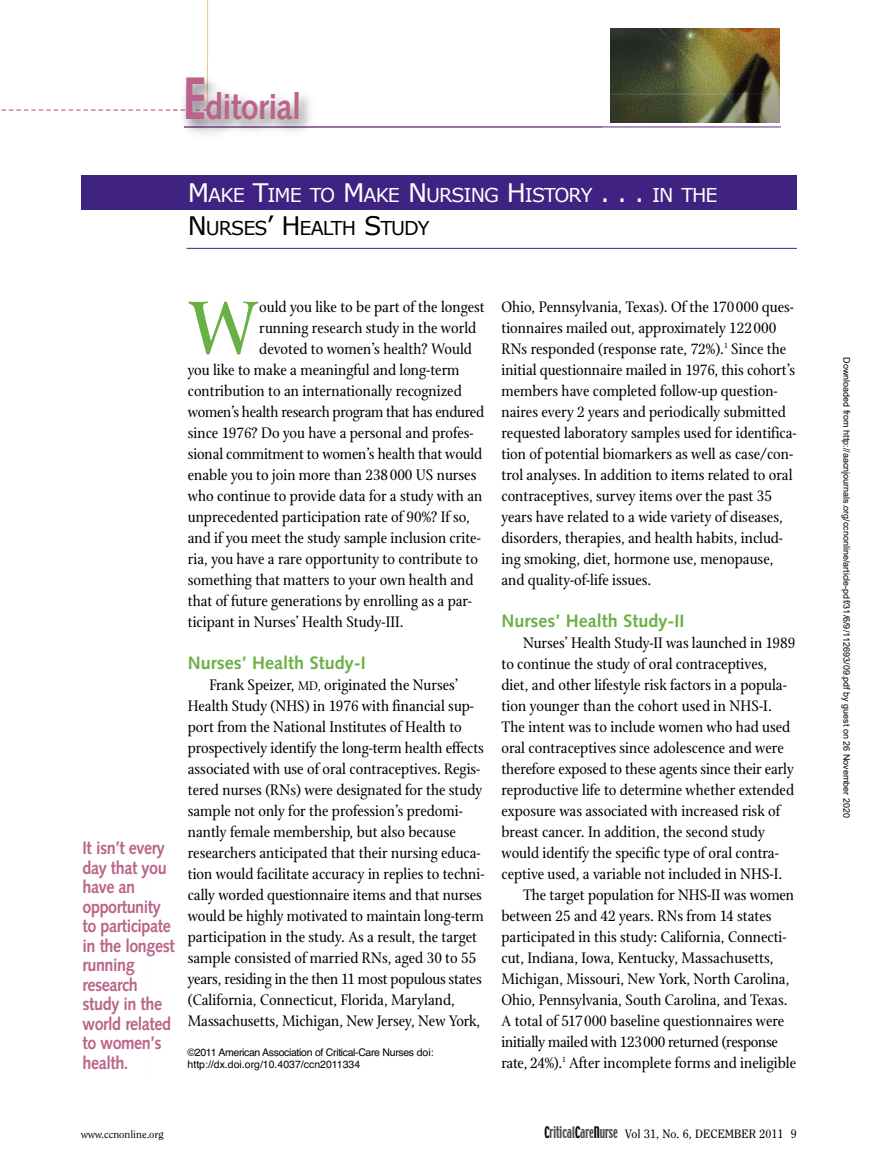
<style>
.page{position:relative;width:878px;height:1175px;background:#fff}
.page>*{position:absolute;margin:0;border:0;box-sizing:border-box;transform-origin:0 0}
.t1{font:500 81.15px "Stone Print";color:#6ab045}
.t2{font:700 36px "Syntax LT Std";letter-spacing:-.02em;color:#bb648a;scale:.9 1}
.t3{font:19.2px/33px "Verdana";letter-spacing:-.05em;color:#fff}
.t4{font:700 18px/19.5px "Syntax LT Std";letter-spacing:-.03em;color:#bb648a;scale:.9 1}
.t5{font:700 18px "Syntax LT Std";color:#6ab045}
.t6{font:16.5px/21px "Stone Print";color:#000}
.t7{font:16.5px "Stone Print";letter-spacing:-.02em;color:#000}
.t8{font:12px "Clearface";color:#000}
.t9{font:10.5px/12.6px "Helvetica";letter-spacing:-.035em;color:#000}
.t10{font:10.5px "Clearface";color:#000}
.t11{font:9px "Arial";color:#000}
.s1{font-size:60px}
.s2{font-size:25.5px}
.s3{font-size:25.5px;color:#000}
.s4{color:#000}
.s5{font-size:13.5px}
.s6{font-family:"Techno";font-size:14.25px}
.s7{font-family:"Techno";font-size:14.25px;color:#4d4d4d}
</style>
<div class="page">
<div style="left:81px;top:176px;width:715px;height:34px;background:#3f2282"></div>
<hr style="left:186px;top:248px;width:610px;height:1px;background:#3f2282">
<hr style="left:185px;top:126px;width:596px;height:2px;background:#9472aa">
<hr style="left:207px;top:0;width:1px;height:104px;background:#e4cd7d">
<svg style="left:1px;top:109px;width:170px;height:2px"></svg>
<img style="left:180px;top:82px;width:56px;height:57px">
<img style="left:185px;top:126px;width:124px;height:2px">
<img style="left:207px;top:77px;width:1px;height:27px">
<img style="left:173px;top:109px;width:34px;height:2px">
<img style="left:610px;top:28px;width:169px;height:95px">
<h2 class="t2" style="left:182px;top:92px;width:133px"><span class="s1">E</span>ditorial</h2>
<p class="t3" style="left:188px;top:178px;width:531px"><span class="s2">M</span>AKE <span class="s2">T</span>IME TO <span class="s2">M</span>AKE <span class="s2">N</span>URSING <span class="s2">H</span>ISTORY <span class="s2">. . .</span> IN THE<br><span class="s3">N</span><span class="s4">URSES</span><span class="s3">’ H</span><span class="s4">EALTH</span> <span class="s3">S</span><span class="s4">TUDY</span></p>
<p class="t4" style="left:82px;top:839px;width:104px">It isn’t every day that you have an opportunity to participate in the longest running research study in the world related to women’s health.</p>
<h1 class="t1" style="left:188px;top:302px;width:73px">W</h1>
<p class="t6" style="left:259px;top:295px;width:227px">ould you like to be part of the longest</p>
<p class="t6" style="left:259px;top:316px;width:218px">running research study in the world</p>
<p class="t6" style="left:259px;top:337px;width:214px">devoted to women’s health? Would</p>
<p class="t6" style="left:188px;top:358px;width:273px">you like to make a meaningful and long-term</p>
<p class="t6" style="left:188px;top:379px;width:275px">contribution to an internationally recognized</p>
<p class="t7" style="left:188px;top:401px;width:298px">women’s health research program that has endured</p>
<p class="t6" style="left:188px;top:421px;width:287px">since 1976? Do you have a personal and profes-</p>
<p class="t6" style="left:188px;top:442px;width:296px">sional commitment to women’s health that would</p>
<p class="t6" style="left:188px;top:463px;width:290px">enable you to join more than 238000 US nurses</p>
<p class="t6" style="left:188px;top:484px;width:296px">who continue to provide data for a study with an</p>
<p class="t6" style="left:188px;top:505px;width:284px">unprecedented participation rate of 90%? If so,</p>
<p class="t6" style="left:188px;top:526px;width:294px">and if you meet the study sample inclusion crite-</p>
<p class="t6" style="left:188px;top:547px;width:291px">ria, you have a rare opportunity to contribute to</p>
<p class="t6" style="left:188px;top:568px;width:287px">something that matters to your own health and</p>
<p class="t6" style="left:188px;top:589px;width:286px">that of future generations by enrolling as a par-</p>
<p class="t6" style="left:188px;top:610px;width:217px">ticipant in Nurses’ Health Study-III.</p>
<p class="t5" style="left:188px;top:655px;width:179px">Nurses’ Health Study-I</p>
<p class="t6" style="left:188px;top:673px;width:298px;text-indent:22px">Frank Speizer, <span class="s5">MD,</span> originated the Nurses’ Health Study (NHS) in 1976 with financial sup&shy;port from the National Institutes of Health to prospectively identify the long-term health effects associated with use of oral contraceptives. Regis&shy;tered nurses (RNs) were designated for the study sample not only for the profession’s predomi&shy;nantly female membership, but also because researchers anticipated that their nursing educa&shy;tion would facilitate accuracy in replies to techni&shy;cally worded questionnaire items and that nurses would be highly motivated to maintain long-term participation in the study. As a result, the target sample consisted of married RNs, aged 30 to 55 years, residing in the then 11 most populous states (California, Connecticut, Florida, Maryland, Massachusetts, Michigan, New Jersey, New York,</p>
<p class="t9" style="left:187px;top:1045px;width:247px">©2011 American Association of Critical-Care Nurses doi: http://dx.doi.org/10.4037/ccn2011334</p>
<p class="t6" style="left:501px;top:296px;width:297px">Ohio, Pennsylvania, Texas). Of the 170000 ques&shy;tionnaires mailed out, approximately 122000<br>RNs responded (response rate, 72%).<sup>1</sup> Since the initial questionnaire mailed in 1976, this cohort’s members have completed follow-up question&shy;naires every 2 years and periodically submitted requested laboratory samples used for identifica&shy;tion of potential biomarkers as well as case/con&shy;trol analyses. In addition to items related to oral contraceptives, survey items over the past 35 years have related to a wide variety of diseases, disorders, therapies, and health habits, includ&shy;ing smoking, diet, hormone use, menopause, and quality-of-life issues.</p>
<p class="t5" style="left:501px;top:613px;width:184px">Nurses’ Health Study-II</p>
<p class="t6" style="left:523px;top:632px;width:274px">Nurses’ Health Study-II was launched in 1989</p>
<p class="t6" style="left:501px;top:653px;width:267px">to continue the study of oral contraceptives,</p>
<p class="t6" style="left:501px;top:674px;width:287px">diet, and other lifestyle risk factors in a popula-</p>
<p class="t6" style="left:501px;top:695px;width:272px">tion younger than the cohort used in NHS-I.</p>
<p class="t6" style="left:501px;top:716px;width:290px">The intent was to include women who had used</p>
<p class="t6" style="left:501px;top:737px;width:284px">oral contraceptives since adolescence and were</p>
<p class="t6" style="left:501px;top:758px;width:294px">therefore exposed to these agents since their early</p>
<p class="t6" style="left:501px;top:779px;width:294px">reproductive life to determine whether extended</p>
<p class="t6" style="left:501px;top:800px;width:280px">exposure was associated with increased risk of</p>
<p class="t6" style="left:501px;top:821px;width:265px">breast cancer. In addition, the second study</p>
<p class="t6" style="left:501px;top:842px;width:279px">would identify the specific type of oral contra-</p>
<p class="t6" style="left:501px;top:863px;width:282px">ceptive used, a variable not included in NHS-I.</p>
<p class="t6" style="left:523px;top:884px;width:272px">The target population for NHS-II was women</p>
<p class="t6" style="left:501px;top:905px;width:271px">between 25 and 42 years. RNs from 14 states</p>
<p class="t6" style="left:501px;top:926px;width:287px">participated in this study: California, Connecti-</p>
<p class="t6" style="left:501px;top:947px;width:273px">cut, Indiana, Iowa, Kentucky, Massachusetts,</p>
<p class="t6" style="left:501px;top:968px;width:289px">Michigan, Missouri, New York, North Carolina,</p>
<p class="t6" style="left:501px;top:989px;width:287px">Ohio, Pennsylvania, South Carolina, and Texas.</p>
<p class="t6" style="left:501px;top:1010px;width:284px">A total of 517000 baseline questionnaires were</p>
<p class="t7" style="left:501px;top:1031px;width:278px">initially mailed with 123000 returned (response</p>
<p class="t6" style="left:501px;top:1052px;width:296px">rate, 24%).<sup>1</sup> After incomplete forms and ineligible</p>
<p class="t10" style="left:81px;top:1129px;width:84px">www.ccnonline.org</p>
<p class="t8" style="left:544px;top:1128px;width:254px"><span class="s6">C</span><span class="s7">ritical</span><span class="s6">C</span><span class="s7">are</span><span class="s6">N</span><span class="s7">urse</span> Vol 31, No. 6, DECEMBER 2011 9</p>
<p class="t11" style="left:850px;top:357px;width:461px;rotate:90deg">Downloaded from http://aacnjournals.org/ccnonline/article-pdf/31/6/9/112693/09.pdf by guest on 26 November 2020</p>
</div>
